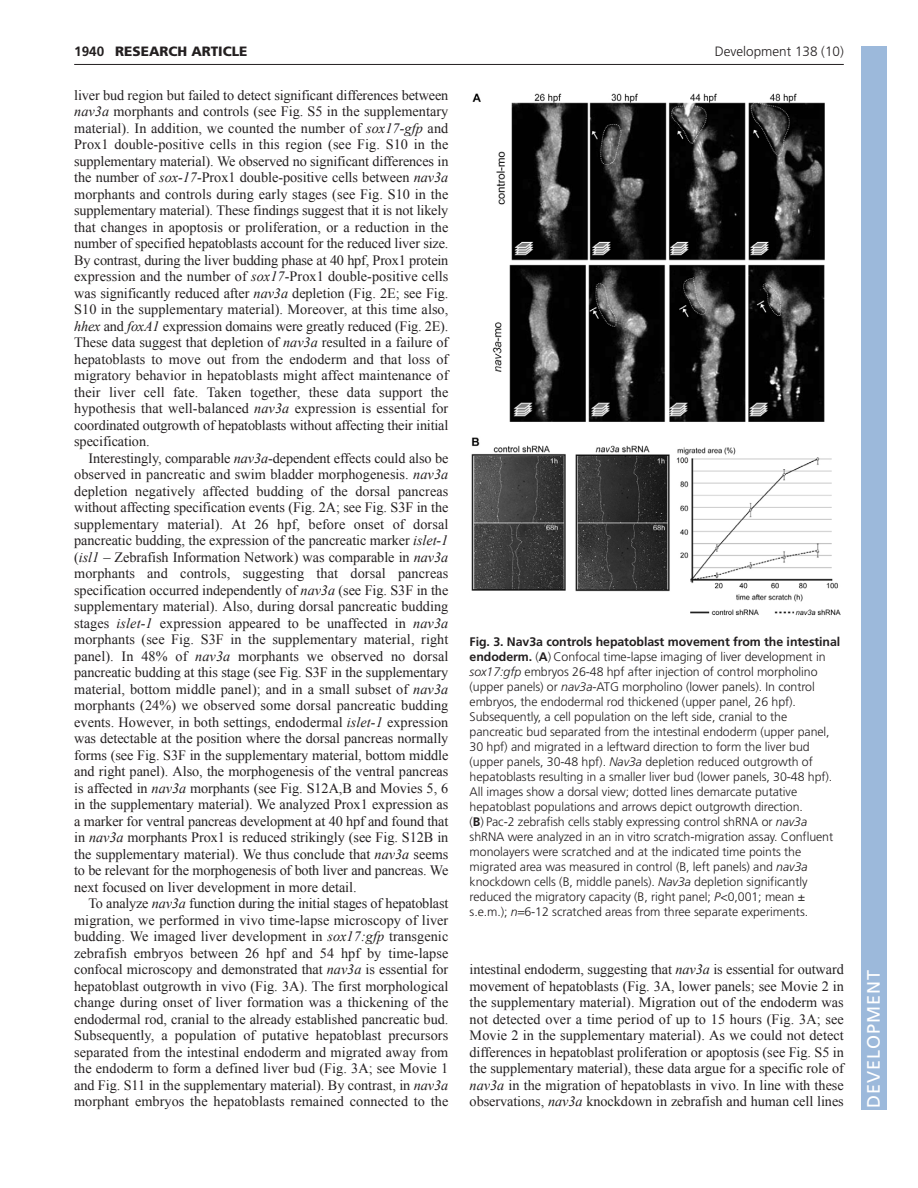
<style>
.page{position:relative;width:918px;height:1188px;background:#fff}
.page>*{position:absolute;margin:0;border:0;box-sizing:border-box;transform-origin:0 0}
.t1{font:18px "Frutiger LT Std";letter-spacing:.055em;color:#fff}
.t2{font:14.25px/16.5px "Times New Roman";letter-spacing:-.005em;color:#231f20;text-align:justify}
.t3{font:300 13.5px "Frutiger LT Std";color:#231f20}
.t4{font:900 13.5px "Frutiger LT Std";color:#231f20}
.t5{font:700 13.5px "Frutiger LT Std";color:#231f20}
.t6{font:300 12.3px/15px "Frutiger LT Std";letter-spacing:-.005em;color:#231f20}
.s1{font-style:italic}
.s2{font-weight:700}
</style>
<div class="page">
<hr style="left:74px;top:64px;width:770px;height:1px;background:#231f20">
<img style="left:471px;top:93px;width:370px;height:523px">
<div style="left:861px;top:46px;width:25px;height:1064px;background:#9cb9db"></div>
<p class="t4" style="left:115px;top:45px;width:134px">RESEARCH ARTICLE</p>
<p class="t3" style="left:715px;top:46px;width:131px">Development 138 (10)</p>
<p class="t5" style="left:74px;top:46px;width:32px">1940</p>
<p class="t2" style="left:74px;top:87px;width:376px">liver bud region but failed to detect significant differences between <span class="s1">nav3a</span> morphants and controls (see Fig. S5 in the supplementary material). In addition, we counted the number of <span class="s1">sox17-gfp</span> and Prox1 double-positive cells in this region (see Fig. S10 in the supplementary material). We observed no significant differences in the number of <span class="s1">sox-17-</span>Prox1 double-positive cells between <span class="s1">nav3a </span>morphants and controls during early stages (see Fig. S10 in the supplementary material). These findings suggest that it is not likely that changes in apoptosis or proliferation, or a reduction in the number of specified hepatoblasts account for the reduced liver size.<br>By contrast, during the liver budding phase at 40 hpf, Prox1 protein expression and the number of <span class="s1">sox17</span>-Prox1 double-positive cells was significantly reduced after <span class="s1">nav3a</span> depletion (Fig. 2E; see Fig.<br>S10 in the supplementary material). Moreover, at this time also, <span class="s1">hhex</span> and <span class="s1">foxA1</span> expression domains were greatly reduced (Fig. 2E).<br>These data suggest that depletion of <span class="s1">nav3a</span> resulted in a failure of hepatoblasts to move out from the endoderm and that loss of migratory behavior in hepatoblasts might affect maintenance of their liver cell fate. Taken together, these data support the hypothesis that well-balanced <span class="s1">nav3a</span> expression is essential for coordinated outgrowth of hepatoblasts without affecting their initial specification.</p>
<p class="t2" style="left:74px;top:450px;width:376px;text-indent:14px">Interestingly, comparable <span class="s1">nav3a</span>-dependent effects could also be observed in pancreatic and swim bladder morphogenesis. <span class="s1">nav3a </span>depletion negatively affected budding of the dorsal pancreas without affecting specification events (Fig. 2A; see Fig. S3F in the supplementary material). At 26 hpf, before onset of dorsal pancreatic budding, the expression of the pancreatic marker <span class="s1">islet-1 </span>(<span class="s1">isl1</span> – Zebrafish Information Network) was comparable in <span class="s1">nav3a </span>morphants and controls, suggesting that dorsal pancreas specification occurred independently of <span class="s1">nav3a</span> (see Fig. S3F in the supplementary material). Also, during dorsal pancreatic budding stages <span class="s1">islet-1</span> expression appeared to be unaffected in <span class="s1">nav3a </span>morphants (see Fig. S3F in the supplementary material, right panel). In 48% of <span class="s1">nav3a</span> morphants we observed no dorsal pancreatic budding at this stage (see Fig. S3F in the supplementary material, bottom middle panel); and in a small subset of <span class="s1">nav3a </span>morphants (24%) we observed some dorsal pancreatic budding events. However, in both settings, endodermal <span class="s1">islet-1</span> expression was detectable at the position where the dorsal pancreas normally forms (see Fig. S3F in the supplementary material, bottom middle and right panel). Also, the morphogenesis of the ventral pancreas is affected in <span class="s1">nav3a</span> morphants (see Fig. S12A,B and Movies 5, 6 in the supplementary material). We analyzed Prox1 expression as a marker for ventral pancreas development at 40 hpf and found that in <span class="s1">nav3a</span> morphants Prox1 is reduced strikingly (see Fig. S12B in the supplementary material). We thus conclude that <span class="s1">nav3a</span> seems to be relevant for the morphogenesis of both liver and pancreas. We next focused on liver development in more detail.</p>
<p class="t2" style="left:74px;top:895px;width:376px;text-indent:14px">To analyze <span class="s1">nav3a</span> function during the initial stages of hepatoblast migration, we performed in vivo time-lapse microscopy of liver budding. We imaged liver development in <span class="s1">sox17:gfp</span> transgenic zebrafish embryos between 26 hpf and 54 hpf by time-lapse confocal microscopy and demonstrated that <span class="s1">nav3a</span> is essential for hepatoblast outgrowth in vivo (Fig. 3A). The first morphological change during onset of liver formation was a thickening of the endodermal rod, cranial to the already established pancreatic bud.<br>Subsequently, a population of putative hepatoblast precursors separated from the intestinal endoderm and migrated away from the endoderm to form a defined liver bud (Fig. 3A; see Movie 1 and Fig. S11 in the supplementary material). By contrast, in <span class="s1">nav3a </span>morphant embryos the hepatoblasts remained connected to the</p>
<p class="t6" style="left:470px;top:635px;width:372px"><span class="s2">Fig. 3. Nav3a controls hepatoblast movement from the intestinal endoderm.</span> (<span class="s2">A</span>) Confocal time-lapse imaging of liver development in <span class="s1">sox17:gfp</span> embryos 26-48 hpf after injection of control morpholino (upper panels) or <span class="s1">nav3a</span>-ATG morpholino (lower panels). In control embryos, the endodermal rod thickened (upper panel, 26 hpf).<br>Subsequently, a cell population on the left side, cranial to the pancreatic bud separated from the intestinal endoderm (upper panel, 30 hpf) and migrated in a leftward direction to form the liver bud (upper panels, 30-48 hpf). <span class="s1">Nav3a</span> depletion reduced outgrowth of hepatoblasts resulting in a smaller liver bud (lower panels, 30-48 hpf).<br>All images show a dorsal view; dotted lines demarcate putative hepatoblast populations and arrows depict outgrowth direction.<br>(<span class="s2">B</span>) Pac-2 zebrafish cells stably expressing control shRNA or <span class="s1">nav3a </span>shRNA were analyzed in an in vitro scratch-migration assay. Confluent monolayers were scratched and at the indicated time points the migrated area was measured in control (B, left panels) and <span class="s1">nav3a </span>knockdown cells (B, middle panels). <span class="s1">Nav3a</span> depletion significantly reduced the migratory capacity (B, right panel; <span class="s1">P</span>&lt;0,001; mean ± s.e.m.); <span class="s1">n</span> 6-12 scratched areas from three separate experiments.</p>
<p class="t2" style="left:470px;top:961px;width:376px">intestinal endoderm, suggesting that <span class="s1">nav3a</span> is essential for outward movement of hepatoblasts (Fig. 3A, lower panels; see Movie 2 in the supplementary material). Migration out of the endoderm was not detected over a time period of up to 15 hours (Fig. 3A; see Movie 2 in the supplementary material). As we could not detect differences in hepatoblast proliferation or apoptosis (see Fig. S5 in the supplementary material), these data argue for a specific role of <span class="s1">nav3a</span> in the migration of hepatoblasts in vivo. In line with these observations, <span class="s1">nav3a</span> knockdown in zebrafish and human cell lines</p>
<p class="t1" style="left:863px;top:1108px;width:140px;rotate:-90deg">DEVELOPMENT</p>
</div>
